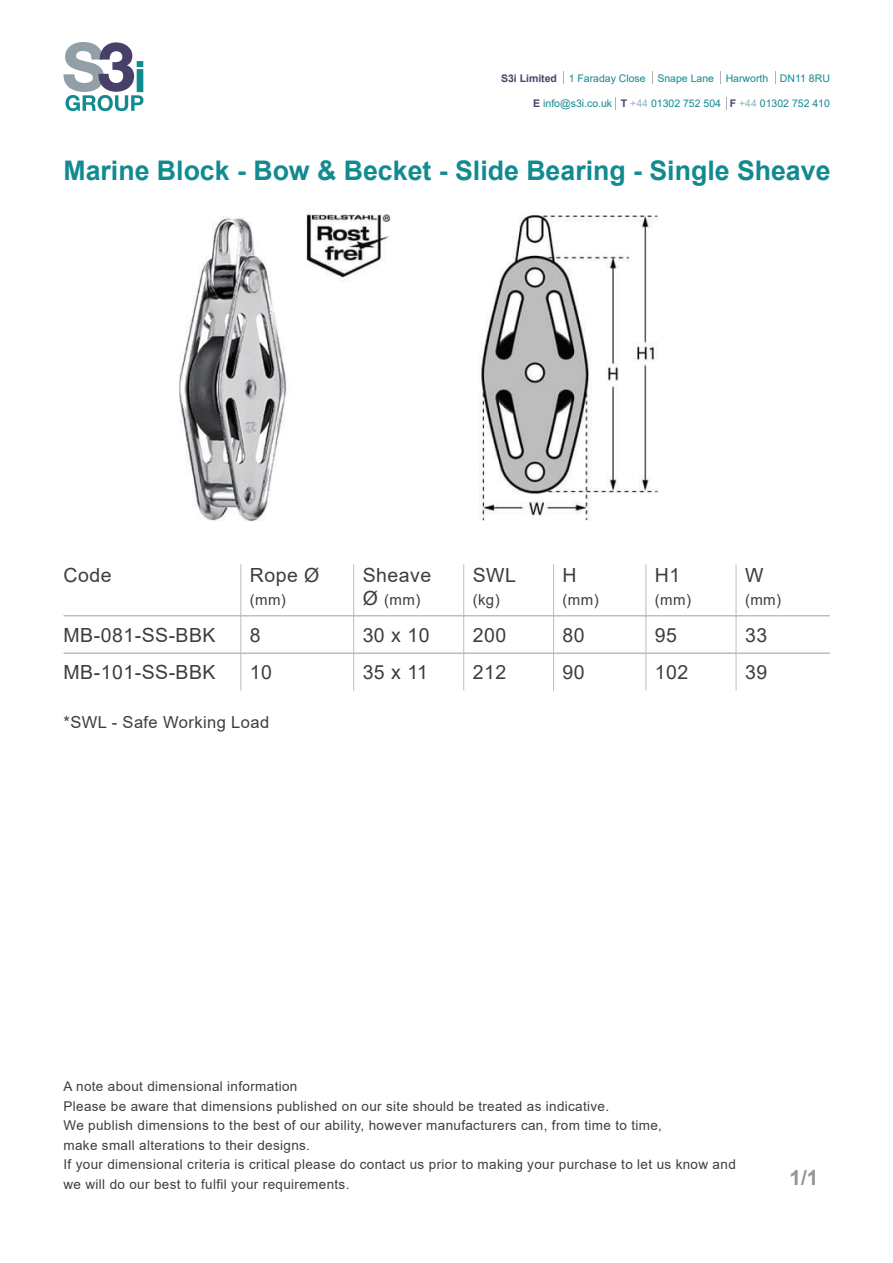
<style>
.page{position:relative;width:893px;height:1263px;background:#fff}
.page>*{position:absolute;margin:0;border:0;box-sizing:border-box;transform-origin:0 0}
.t1{font:700 27px "Arial";color:#118a90}
.t2{font:700 21px "Arial";color:#939598}
.t3{font:19.5px/37.5px "Arial";letter-spacing:.025em;color:#3e3e3f}
.t4{font:16.5px "Arial";letter-spacing:.025em;color:#3e3e3f}
.t5{font:15px "Arial";letter-spacing:.025em;color:#3e3e3f}
.t6{font:13.5px/19.5px "Arial";letter-spacing:.025em;color:#3e3e3f}
.t7{font:10.5px "Arial";color:#11898f}
.s1{font-weight:700;color:#4a4168}
.s2{color:#92b7be}
.s3{font-size:19.5px}
</style>
<div class="page">
<img style="left:179px;top:214px;width:480px;height:307px">
<svg style="left:775px;top:71px;width:1px;height:13px"></svg>
<svg style="left:652px;top:71px;width:1px;height:13px"></svg>
<svg style="left:720px;top:71px;width:1px;height:13px"></svg>
<svg style="left:563px;top:71px;width:1px;height:13px"></svg>
<svg style="left:615px;top:97px;width:1px;height:13px"></svg>
<svg style="left:726px;top:97px;width:1px;height:13px"></svg>
<svg style="left:63px;top:42px;width:80px;height:69px"></svg>
<hr style="left:240px;top:564px;width:1px;height:127px;background:#bcbdc0">
<hr style="left:353px;top:564px;width:1px;height:127px;background:#bcbdc0">
<hr style="left:463px;top:564px;width:1px;height:127px;background:#bcbdc0">
<hr style="left:735px;top:564px;width:1px;height:127px;background:#bcbdc0">
<hr style="left:553px;top:564px;width:1px;height:127px;background:#bcbdc0">
<hr style="left:645px;top:564px;width:1px;height:127px;background:#bcbdc0">
<hr style="left:64px;top:615px;width:766px;height:1px;background:#bcbdc0">
<hr style="left:64px;top:652px;width:766px;height:2px;background:#bcbdc0">
<p class="t7" style="left:501px;top:71px;width:330px"><span class="s1">S3i Limited</span> 1 Faraday Close Snape Lane Harworth DN11 8RU</p>
<p class="t7" style="left:533px;top:96px;width:298px"><span class="s1">E</span> info@s3i.co.uk <span class="s1">T</span> <span class="s2">+44</span> 01302 752 504 <span class="s1">F</span> <span class="s2">+44</span> 01302 752 410</p>
<h1 class="t1" style="left:64px;top:152px;width:768px">Marine Block - Bow &amp; Becket - Slide Bearing - Single Sheave</h1>
<h3 class="t3" style="left:64px;top:557px;width:50px">Code</h3>
<h3 class="t3" style="left:64px;top:616px;width:154px">MB-081-SS-BBK<br>MB-101-SS-BBK</h3>
<h3 class="t3" style="left:250px;top:557px;width:71px">Rope Ø</h3>
<p class="t5" style="left:250px;top:589px;width:38px">(mm)</p>
<h3 class="t3" style="left:250px;top:616px;width:24px">8<br>10</h3>
<p class="t4" style="left:64px;top:710px;width:207px">*SWL - Safe Working Load</p>
<h3 class="t3" style="left:363px;top:557px;width:70px">Sheave</h3>
<p class="t5" style="left:363px;top:589px;width:59px"><span class="s3">Ø</span> (mm)</p>
<h3 class="t3" style="left:363px;top:616px;width:68px">30 x 10<br>35 x 11</h3>
<h3 class="t3" style="left:473px;top:557px;width:45px">SWL</h3>
<p class="t5" style="left:473px;top:589px;width:28px">(kg)</p>
<h3 class="t3" style="left:473px;top:616px;width:35px">200<br>212</h3>
<h3 class="t3" style="left:563px;top:557px;width:16px">H</h3>
<p class="t5" style="left:563px;top:589px;width:38px">(mm)</p>
<h3 class="t3" style="left:563px;top:616px;width:24px">80<br>90</h3>
<h3 class="t3" style="left:655px;top:557px;width:27px">H1</h3>
<p class="t5" style="left:655px;top:589px;width:38px">(mm)</p>
<h3 class="t3" style="left:655px;top:616px;width:35px">95<br>102</h3>
<h3 class="t3" style="left:745px;top:557px;width:20px">W</h3>
<p class="t5" style="left:745px;top:589px;width:38px">(mm)</p>
<h3 class="t3" style="left:745px;top:616px;width:24px">33<br>39</h3>
<p class="t6" style="left:64px;top:1076px;width:674px">A note about dimensional information<br>Please be aware that dimensions published on our site should be treated as indicative.<br>We publish dimensions to the best of our ability, however manufacturers can, from time to time,<br>make small alterations to their designs.<br>If your dimensional criteria is critical please do contact us prior to making your purchase to let us know and we will do our best to fulfil your requirements.</p>
<h2 class="t2" style="left:789px;top:1163px;width:31px">1/1</h2>
</div>
